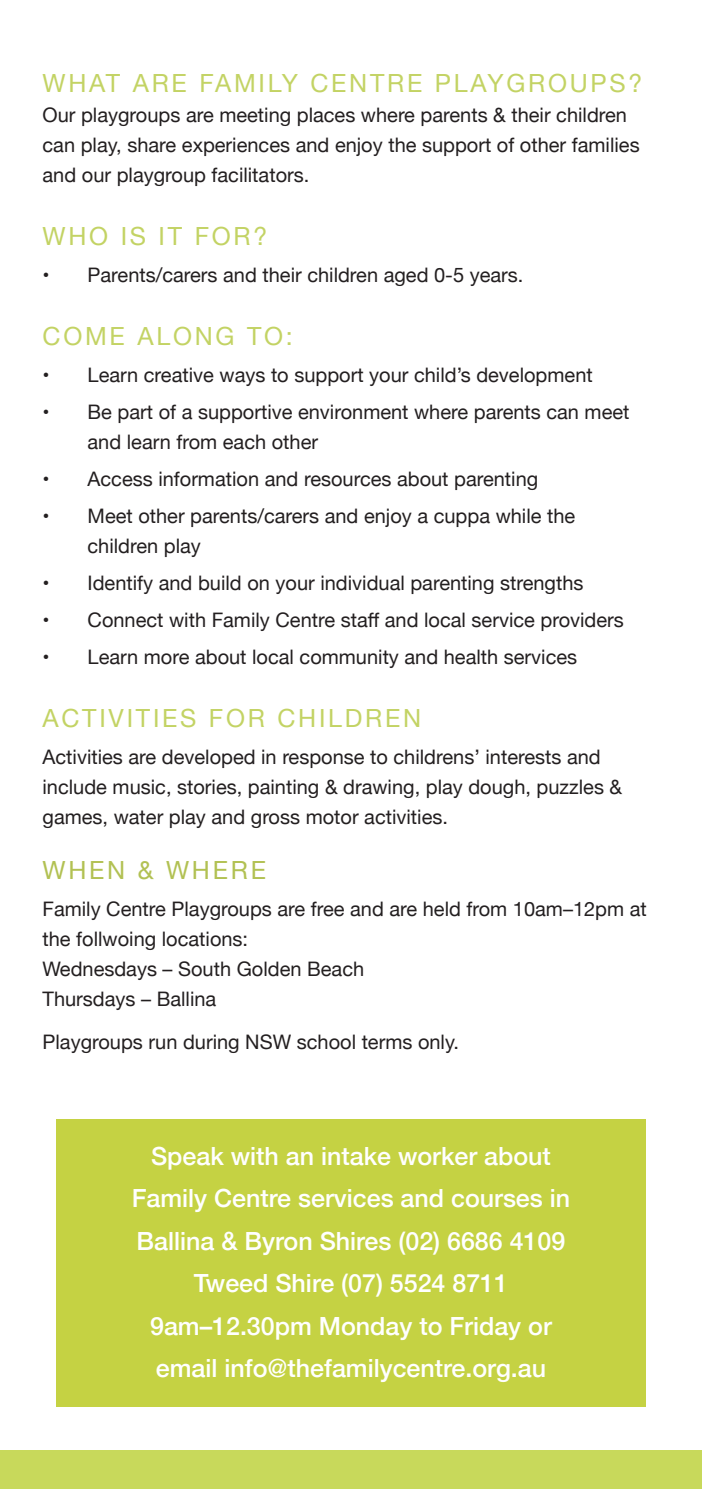
<style>
.page{position:relative;width:702px;height:1489px;background:#fff}
.page>*{position:absolute;margin:0;border:0;box-sizing:border-box;transform-origin:0 0}
.t1{font:500 25px/42.5px "Helvetica Neue";color:#fff;text-align:center}
.t2{font:25px "Helvetica Neue";letter-spacing:.11em;color:#c3d364}
.t3{font:25px "Helvetica Neue";letter-spacing:.11em;color:#b2c153}
.t4{font:20px/30px "Helvetica Neue";color:#231f20}
</style>
<div class="page">
<div style="left:0;top:1450px;width:702px;height:38px;background:#c8d95b"></div>
<div style="left:56px;top:1119px;width:589px;height:287px;background:#c5d243"></div>
<p class="t2" style="left:43px;top:65px;width:601px">WHAT ARE FAMILY CENTRE PLAYGROUPS?</p>
<p class="t4" style="left:43px;top:101px;width:598px">Our playgroups are meeting places where parents &amp; their children can play, share experiences and enjoy the support of other families and our playgroup facilitators.</p>
<p class="t2" style="left:43px;top:218px;width:226px">WHO IS IT FOR?</p>
<p class="t4" style="left:43px;top:261px;width:482px">• Parents/carers and their children aged 0-5 years.</p>
<p class="t2" style="left:43px;top:317px;width:252px">COME ALONG TO:</p>
<p class="t4" style="left:43px;top:361px;width:551px">• Learn creative ways to support your child’s development</p>
<p class="t4" style="left:88px;top:398px;width:543px;text-indent:-45px">• Be part of a supportive environment where parents can meet and learn from each other</p>
<p class="t4" style="left:43px;top:465px;width:497px">• Access information and resources about parenting</p>
<p class="t4" style="left:88px;top:502px;width:489px;text-indent:-45px">• Meet other parents/carers and enjoy a cuppa while the children play</p>
<p class="t4" style="left:43px;top:569px;width:542px">• Identify and build on your individual parenting strengths</p>
<p class="t4" style="left:43px;top:606px;width:583px">• Connect with Family Centre staff and local service providers</p>
<p class="t4" style="left:43px;top:643px;width:536px">• Learn more about local community and health services</p>
<p class="t2" style="left:43px;top:700px;width:380px">ACTIVITIES FOR CHILDREN</p>
<p class="t4" style="left:43px;top:743px;width:581px">Activities are developed in response to childrens’ interests and include music, stories, painting &amp; drawing, play dough, puzzles &amp; games, water play and gross motor activities.</p>
<p class="t3" style="left:43px;top:852px;width:225px">WHEN &amp; WHERE</p>
<p class="t4" style="left:43px;top:895px;width:605px">Family Centre Playgroups are free and are held from 10am–12pm at the follwoing locations:</p>
<p class="t4" style="left:43px;top:955px;width:323px">Wednesdays – South Golden Beach</p>
<p class="t4" style="left:43px;top:985px;width:175px">Thursdays – Ballina</p>
<p class="t4" style="left:43px;top:1027px;width:418px">Playgroups run during NSW school terms only.</p>
<p class="t1" style="left:132px;top:1132px;width:440px">Speak with an intake worker about<br>Family Centre services and courses in</p>
<p class="t1" style="left:137px;top:1217px;width:430px">Ballina &amp; Byron Shires (02) 6686 4109</p>
<p class="t1" style="left:194px;top:1259px;width:316px">Tweed Shire (07) 5524 8711</p>
<p class="t1" style="left:150px;top:1302px;width:403px;text-align:left">9am–12.30pm Monday to Friday or email info@thefamilycentre.org.au</p>
</div>
